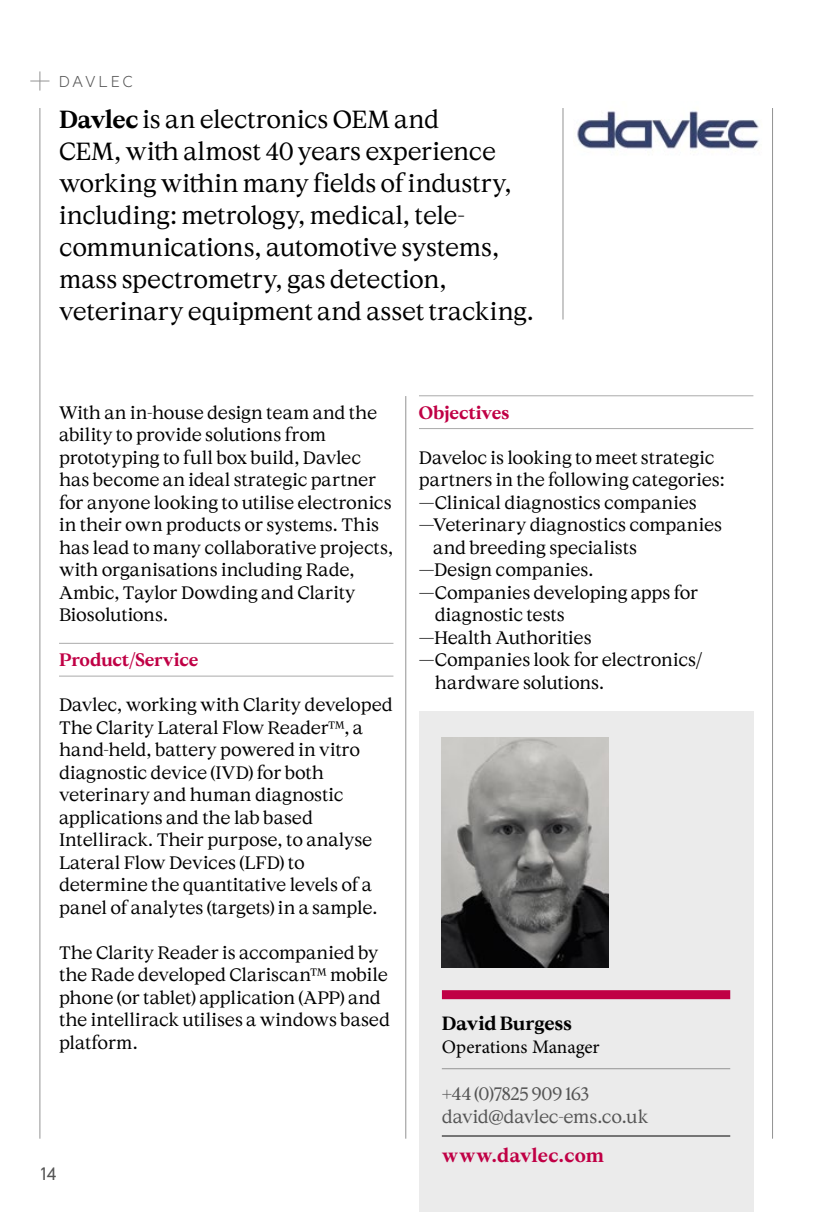
<style>
.page{position:relative;width:830px;height:1212px;background:#fff}
.page>*{position:absolute;margin:0;border:0;box-sizing:border-box;transform-origin:0 0}
.StandFirst_Serif_16{font:24.75px/31.9px "Cymru Serif";letter-spacing:-.01em;color:#000}
._03_Name_Line{font:19.12px "Minion Pro";letter-spacing:-.005em;color:#000}
.URL{font:700 19.12px "Cymru Serif";letter-spacing:.015em;color:#c00045}
.StandFirst_Serif_16-2{font:700 19.12px "Cymru Serif";color:#000}
._02_Body{font:18px/22.5px "Wales Serif";letter-spacing:-.01em;color:#000}
._02_Body-2{font:18px/22.9px "Wales Serif";letter-spacing:-.02em;color:#555}
._01_Red_Title_Line{font:700 18px "Cymru Serif";letter-spacing:-.01em;color:#c00045}
.t1{font:18px "Wales Sans Body";color:#555}
.t2{font:300 15.75px "Wales Sans Headline";letter-spacing:.195em;color:#555}
.s1{font-weight:700}
.s2{font-family:"Wales Serif"}
</style>
<div class="page">
<hr style="left:771px;top:108px;width:1px;height:1031px;background:#939393">
<hr style="left:39px;top:108px;width:1px;height:1031px;background:#939393">
<svg style="left:30px;top:71px;width:19px;height:20px"></svg>
<hr style="left:59px;top:643px;width:334px;height:1px;background:#aaa">
<hr style="left:59px;top:676px;width:334px;height:1px;background:#aaa">
<hr style="left:419px;top:395px;width:334px;height:1px;background:#aaa">
<hr style="left:419px;top:428px;width:334px;height:1px;background:#aaa">
<hr style="left:405px;top:396px;width:1px;height:743px;background:#939393">
<div style="left:419px;top:711px;width:334px;height:501px;background:#ebebeb"></div>
<div style="left:441px;top:990px;width:288px;height:9px;background:#c00045"></div>
<img style="left:441px;top:738px;width:167px;height:229px">
<hr style="left:441px;top:1068px;width:288px;height:1px;background:#939393">
<hr style="left:441px;top:1135px;width:288px;height:1px;background:#000">
<hr style="left:562px;top:108px;width:1px;height:212px;background:#939393">
<img style="left:577px;top:111px;width:182px;height:41px">
<p class="t2" style="left:59px;top:71px;width:75px">DAVLEC</p>
<p class="StandFirst_Serif_16" style="left:59px;top:103px;width:476px"><span class="s1">Davlec</span> is an electronics OEM and<br>CEM, with almost 40 years experience working within many fields of industry, including: metrology, medical, tele&shy;communications, automotive systems, mass spectrometry, gas detection, veterinary equipment and asset tracking.</p>
<p class="_02_Body" style="left:59px;top:401px;width:336px">With an in-house design team and the ability to provide solutions from prototyping to full box build, Davlec has become an ideal strategic partner for anyone looking to utilise electronics in their own products or systems. This has lead to many collaborative projects, with organisations including Rade, Ambic, Taylor Dowding and Clarity Biosolutions.</p>
<p class="_01_Red_Title_Line" style="left:59px;top:649px;width:141px">Pro<span class="s2">d</span>uct/Service</p>
<p class="_02_Body" style="left:59px;top:693px;width:335px">Davlec, working with Clarity developed The Clarity Lateral Flow Reader™, a hand-held, battery powered in vitro diagnostic device (IVD) for both veterinary and human diagnostic applications and the lab based Intellirack. Their purpose, to analyse Lateral Flow Devices (LFD) to determine the quantitative levels of a panel of analytes (targets) in a sample.</p>
<p class="_02_Body" style="left:59px;top:941px;width:332px">The Clarity Reader is accompanied by the Rade developed Clariscan™ mobile phone (or tablet) application (APP) and the intellirack utilises a windows based platform.</p>
<p class="t1" style="left:41px;top:1163px;width:17px">14</p>
<p class="_01_Red_Title_Line" style="left:419px;top:401px;width:92px">Objectives</p>
<p class="_02_Body" style="left:419px;top:446px;width:307px">Daveloc is looking to meet strategic partners in the following categories:</p>
<p class="_02_Body" style="left:419px;top:491px;width:279px">—Clinical diagnostics companies</p>
<p class="_02_Body" style="left:433px;top:513px;width:290px;text-indent:-14px">—Veterinary diagnostics companies and breeding specialists</p>
<p class="_02_Body" style="left:419px;top:558px;width:176px">—Design companies.</p>
<p class="_02_Body" style="left:434px;top:581px;width:265px;text-indent:-16px">—Companies developing apps for diagnostic tests</p>
<p class="_02_Body" style="left:419px;top:626px;width:174px">—Health Authorities</p>
<p class="_02_Body" style="left:434px;top:648px;width:269px;text-indent:-16px">—Companies look for electronics/ hardware solutions.</p>
<p class="StandFirst_Serif_16-2" style="left:441px;top:1011px;width:131px">David Burgess</p>
<p class="_03_Name_Line" style="left:441px;top:1034px;width:159px">Operations Manager</p>
<p class="_02_Body-2" style="left:441px;top:1082px;width:208px">+44 (0)7825 909 163 david@davlec-ems.co.uk</p>
<p class="URL" style="left:441px;top:1143px;width:164px">www.davlec.com</p>
</div>
